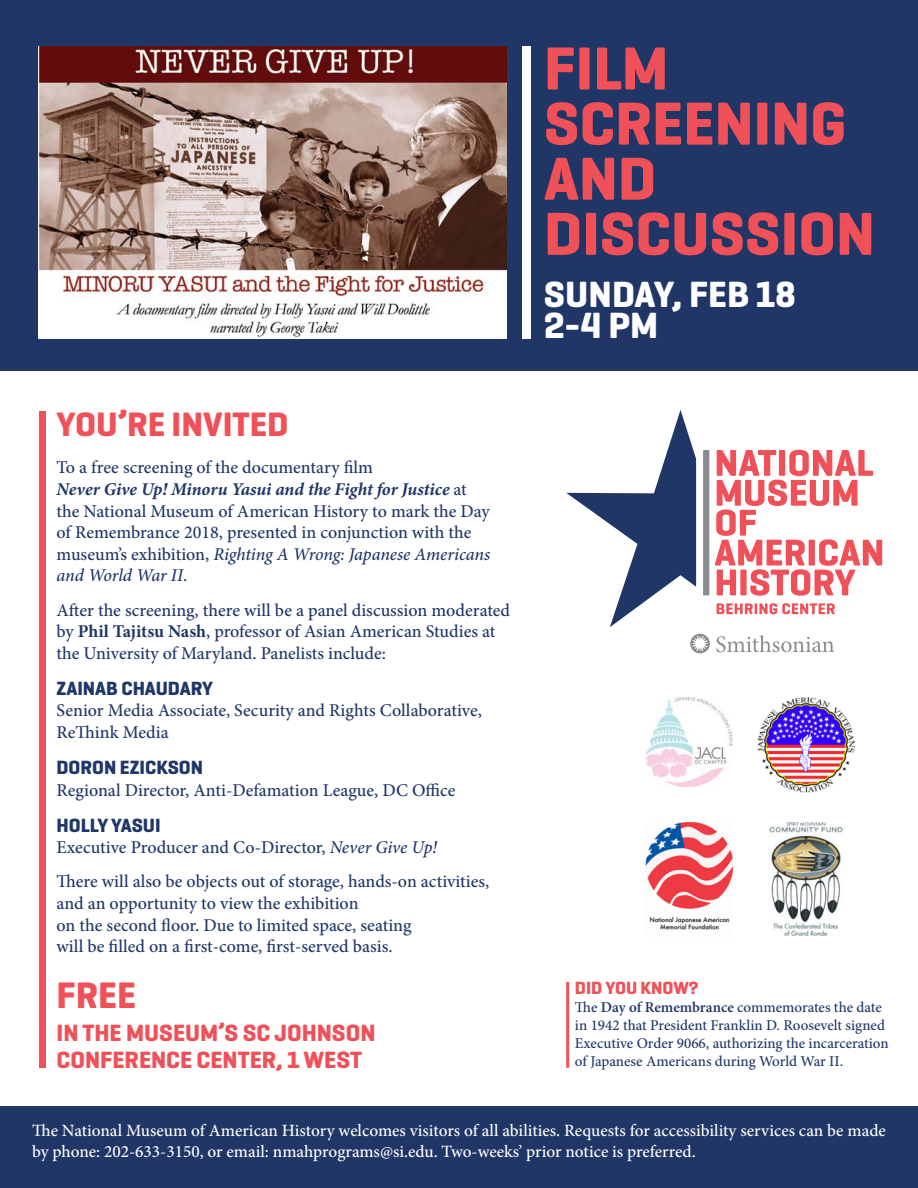
<style>
.page{position:relative;width:918px;height:1188px;background:#fff}
.page>*{position:absolute;margin:0;border:0;box-sizing:border-box;transform-origin:0 0}
.t1{font:700 61.8px/55.1px "Geogrotesque";color:#f05159}
.t2{font:700 37.5px "Geogrotesque";color:#f05159}
.t3{font:700 37.2px/30.9px "Geogrotesque";color:#fff}
.t4{font:700 34.5px "Geogrotesque";color:#f05159}
.t5{font:700 24px/27px "Geogrotesque";color:#f05159}
.t6{font:700 19.5px "Geogrotesque";color:#1f3667}
.t7{font:500 18px/21.6px "Minion Pro";color:#1f3667}
.t8{font:700 18px "Geogrotesque";color:#f05159}
.t9{font:500 17.25px/20.7px "Minion Pro";color:#fff}
.t10{font:500 15px/18px "Minion Pro";color:#1f3667}
.s1{font-weight:700;font-style:italic}
.s2{font-style:italic}
.s3{font-weight:700}
.s4{font-weight:600}
</style>
<div class="page">
<div style="left:0;top:1107px;width:918px;height:81px;background:#1f3667"></div>
<div style="left:0;top:0;width:918px;height:371px;background:#1f3667"></div>
<div style="left:39px;top:411px;width:7px;height:657px;background:#f05159"></div>
<img style="left:39px;top:46px;width:468px;height:293px">
<div style="left:523px;top:46px;width:8px;height:293px;background:#fff"></div>
<hr style="left:566px;top:982px;width:3px;height:86px;background:#f05159">
<img style="left:769px;top:822px;width:74px;height:114px">
<img style="left:646px;top:822px;width:87px;height:108px">
<img style="left:646px;top:697px;width:87px;height:90px">
<svg style="left:716px;top:635px;width:118px;height:17px"></svg>
<svg style="left:690px;top:634px;width:20px;height:19px"></svg>
<svg style="left:566px;top:410px;width:130px;height:217px"></svg>
<svg style="left:703px;top:450px;width:6px;height:145px"></svg>
<svg style="left:715px;top:450px;width:167px;height:146px"></svg>
<svg style="left:717px;top:603px;width:118px;height:11px"></svg>
<img style="left:758px;top:697px;width:96px;height:96px">
<h3 class="t4" style="left:57px;top:402px;width:234px">YOU’RE INVITED</h3>
<p class="t7" style="left:57px;top:457px;width:435px">To a free screening of the documentary film<br><span class="s1">Never Give Up! Minoru Yasui and the Fight for Justice</span> at the National Museum of American History to mark the Day of Remembrance 2018, presented in conjunction with the museum’s exhibition, <span class="s2">Righting A Wrong: Japanese Americans and World War II</span>.</p>
<p class="t7" style="left:57px;top:599px;width:455px">After the screening, there will be a panel discussion moderated by <span class="s3">Phil Tajitsu Nash</span>, professor of Asian American Studies at the University of Maryland. Panelists include:</p>
<p class="t6" style="left:57px;top:676px;width:158px">ZAINAB CHAUDARY</p>
<p class="t7" style="left:57px;top:700px;width:427px">Senior Media Associate, Security and Rights Collaborative,<br>ReThink Media</p>
<p class="t6" style="left:57px;top:755px;width:148px">DORON EZICKSON</p>
<p class="t7" style="left:57px;top:779px;width:400px">Regional Director, Anti-Defamation League, DC Office</p>
<p class="t6" style="left:57px;top:813px;width:106px">HOLLY YASUI</p>
<p class="t7" style="left:57px;top:830px;width:434px;line-height:34.2px">Executive Producer and Co-Director, <span class="s2">Never Give Up!<br></span>There will also be objects out of storage, hands-on activities,</p>
<p class="t7" style="left:57px;top:893px;width:356px">and an opportunity to view the exhibition<br>on the second floor. Due to limited space, seating will be filled on a first-come, first-served basis.</p>
<h2 class="t2" style="left:57px;top:972px;width:81px">FREE</h2>
<h3 class="t5" style="left:57px;top:1019px;width:321px">IN THE MUSEUM’S SC JOHNSON<br>CONFERENCE CENTER, 1 WEST</h3>
<h1 class="t1" style="left:544px;top:41px;width:333px">FILM<br>SCREENING<br>AND<br>DISCUSSION</h1>
<h3 class="t3" style="left:544px;top:279px;width:254px">SUNDAY, FEB 18<br>2-4 PM</h3>
<p class="t8" style="left:575px;top:977px;width:125px">DID YOU KNOW?</p>
<p class="t10" style="left:575px;top:998px;width:315px">The <span class="s4">Day of Remembrance</span> commemorates the date in 1942 that President Franklin D. Roosevelt signed Executive Order 9066, authorizing the incarceration of Japanese Americans during World War II.</p>
<p class="t9" style="left:32px;top:1120px;width:855px">The National Museum of American History welcomes visitors of all abilities. Requests for accessibility services can be made by phone: 202-633-3150, or email: nmahprograms@si.edu. Two-weeks’ prior notice is preferred.</p>
</div>
